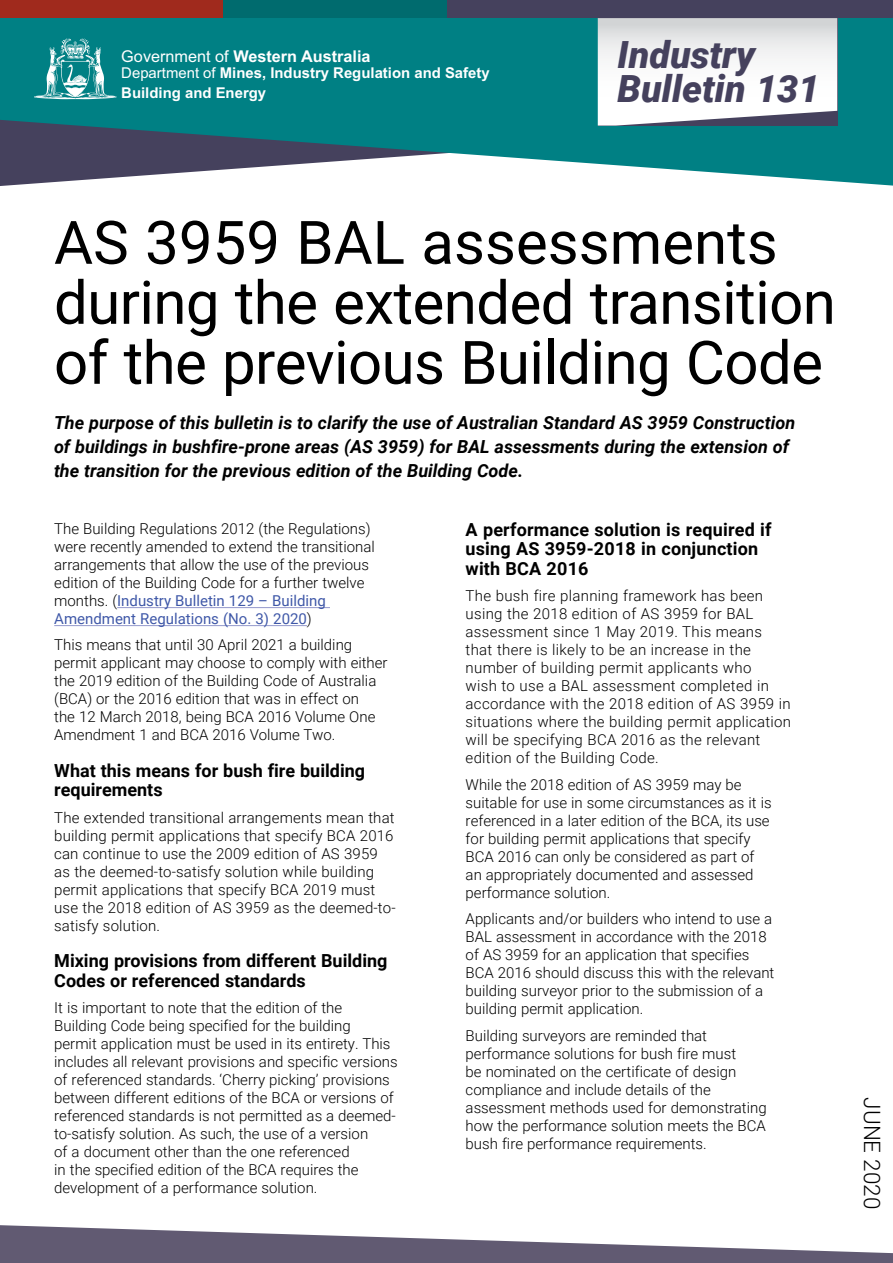
<style>
.page{position:relative;width:893px;height:1263px;background:#fff}
.page>*{position:absolute;margin:0;border:0;box-sizing:border-box;transform-origin:0 0}
.t1{font:60px/60px "Roboto";letter-spacing:-.01em;color:#000}
.t2{font:italic 900 37.5px/34.5px "Roboto";color:#45415d}
.t3{font:300 22.5px "Roboto";color:#000}
.Intro_P{font:italic 700 18px/24px "Roboto";color:#000}
.t4{font:700 18px/19.5px "Roboto";color:#000}
.t5{font:700 16.2px "Arial";color:#fff}
.t6{font:300 15px/18px "Roboto";color:#000}
.t7{font:300 15px/18px "Roboto";letter-spacing:.02em;color:#000}
.t8{font:700 14.85px/20.1px "Arial";color:#fff}
.s1{font-weight:400}
.s2{font-weight:400;color:#3f58a8}
</style>
<div class="page">
<svg style="left:0;top:0;width:893px;height:186px;background:#28878e"></svg>
<div style="left:447px;top:0;width:446px;height:18px;background:#45415d"></div>
<div style="left:0;top:0;width:223px;height:18px;background:#a02a1d"></div>
<div style="left:223px;top:0;width:223px;height:18px;background:#006b6e"></div>
<svg style="left:598px;top:18px;width:239px;height:108px"></svg>
<svg style="left:34px;top:38px;width:83px;height:61px;background:#409fa2"></svg>
<svg style="left:0;top:1225px;width:893px;height:38px"></svg>
<hr style="left:117px;top:607px;width:213px;height:1px;background:#9499cc">
<hr style="left:54px;top:625px;width:253px;height:1px;background:#9499cc">
<p class="t5" style="left:121px;top:45px;width:251px"><span class="s1">Government of</span> Western Australia</p>
<p class="t8" style="left:121px;top:63px;width:370px"><span class="s1">Department of</span> Mines, Industry Regulation and Safety<br>Building and Energy</p>
<p class="t2" style="left:618px;top:36px;width:204px">Industry<br>Bulletin 131</p>
<h1 class="t1" style="left:54px;top:210px;width:783px">AS 3959 BAL assessments during the extended transition of the previous Building Code</h1>
<p class="Intro_P" style="left:54px;top:410px;width:743px">The purpose of this bulletin is to clarify the use of Australian Standard AS 3959 Construction of buildings in bushfire-prone areas (AS 3959) for BAL assessments during the extension of the transition for the previous edition of the Building Code.</p>
<p class="t6" style="left:54px;top:519px;width:322px">The Building Regulations 2012 (the Regulations) were recently amended to extend the transitional arrangements that allow the use of the previous edition of the Building Code for a further twelve months. (<span class="s2">Industry Bulletin 129 – Building Amendment Regulations (No. 3) 2020</span>)</p>
<p class="t6" style="left:54px;top:635px;width:335px">This means that until 30 April 2021 a building permit applicant may choose to comply with either the 2019 edition of the Building Code of Australia (BCA) or the 2016 edition that was in effect on<br>the 12 March 2018, being BCA 2016 Volume One Amendment 1 and BCA 2016 Volume Two.</p>
<h2 class="t4" style="left:54px;top:760px;width:312px">What this means for bush fire building requirements</h2>
<p class="t6" style="left:54px;top:808px;width:343px">The extended transitional arrangements mean that building permit applications that specify BCA 2016 can continue to use the 2009 edition of AS 3959 as the deemed-to-satisfy solution while building permit applications that specify BCA 2019 must use the 2018 edition of AS 3959 as the deemed-to&shy;satisfy solution.</p>
<h2 class="t4" style="left:54px;top:950px;width:335px">Mixing provisions from different Building<br>Codes or referenced standards</h2>
<p class="t6" style="left:54px;top:998px;width:345px">It is important to note that the edition of the Building Code being specified for the building<br>permit application must be used in its entirety. This includes all relevant provisions and specific versions of referenced standards. ‘Cherry picking’ provisions between different editions of the BCA or versions of referenced standards is not permitted as a deemed&shy;to-satisfy solution. As such, the use of a version<br>of a document other than the one referenced<br>in the specified edition of the BCA requires the development of a performance solution.</p>
<h2 class="t4" style="left:466px;top:519px;width:307px">A performance solution is required if using AS 3959-2018 in conjunction with BCA 2016</h2>
<p class="t7" style="left:466px;top:586px;width:327px">The bush fire planning framework has been using the 2018 edition of AS 3959 for BAL assessment since 1 May 2019. This means that there is likely to be an increase in the number of building permit applicants who<br>wish to use a BAL assessment completed in accordance with the 2018 edition of AS 3959 in situations where the building permit application will be specifying BCA 2016 as the relevant edition of the Building Code.</p>
<p class="t6" style="left:466px;top:775px;width:307px">While the 2018 edition of AS 3959 may be suitable for use in some circumstances as it is referenced in a later edition of the BCA, its use for building permit applications that specify BCA 2016 can only be considered as part of an appropriately documented and assessed performance solution.</p>
<p class="t6" style="left:466px;top:909px;width:310px">Applicants and/or builders who intend to use a BAL assessment in accordance with the 2018 of AS 3959 for an application that specifies BCA 2016 should discuss this with the relevant building surveyor prior to the submission of a building permit application.</p>
<p class="t6" style="left:466px;top:1026px;width:303px">Building surveyors are reminded that performance solutions for bush fire must<br>be nominated on the certificate of design compliance and include details of the assessment methods used for demonstrating how the performance solution meets the BCA bush fire performance requirements.</p>
<h3 class="t3" style="left:888px;top:1097px;width:113px;rotate:90deg">JUNE 2020</h3>
</div>
